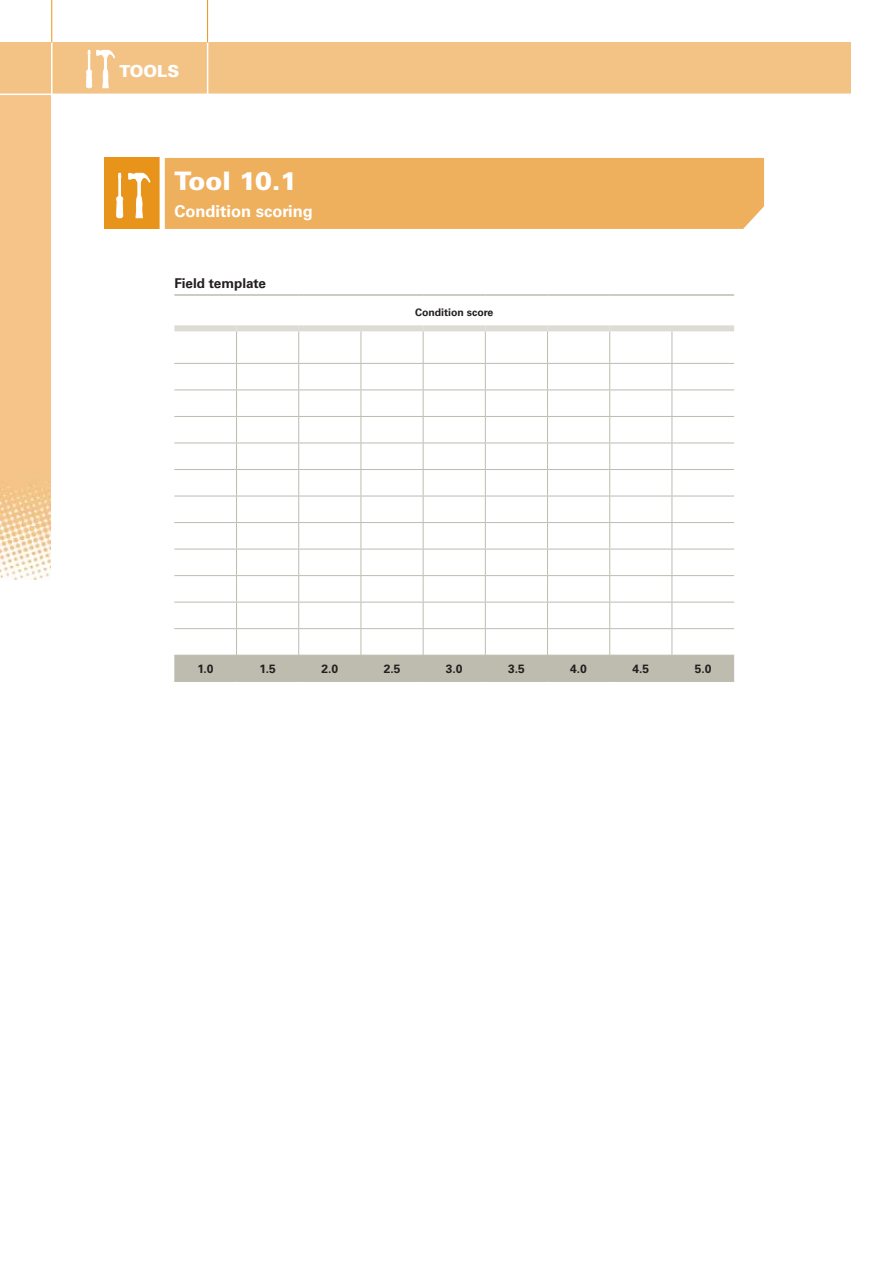
<style>
.page{position:relative;width:893px;height:1263px;background:#fff}
.page>*{position:absolute;margin:0;border:0;box-sizing:border-box;transform-origin:0 0}
.t1{font:900 25.5px "Univers";letter-spacing:-.025em;color:#fff}
.t2{font:700 16.5px "Univers";color:#fff}
.t3{font:900 16.5px "Univers";color:#fff}
.t4{font:700 13.5px "Univers";color:#231f20}
.t5{font:700 12px "Univers";color:#231f20}
.t6{font:700 10.5px "Univers";color:#231f20}
</style>
<div class="page">
<img style="left:0;top:95px;width:51px;height:485px">
<div style="left:0;top:43px;width:850px;height:51px;background:#f3c386"></div>
<hr style="left:207px;top:42px;width:1px;height:54px;background:#fff">
<hr style="left:51px;top:39px;width:2px;height:538px;background:#fff">
<hr style="left:51px;top:0;width:1px;height:43px;background:#e8941a">
<hr style="left:207px;top:0;width:1px;height:43px;background:#e8941a">
<svg style="left:86px;top:50px;width:29px;height:38px"></svg>
<div style="left:104px;top:158px;width:59px;height:71px;background:#e8941a"></div>
<svg style="left:116px;top:173px;width:34px;height:45px"></svg>
<div style="left:165px;top:158px;width:599px;height:71px;background:#efb05e"></div>
<div style="left:160px;top:155px;width:5px;height:77px;background:#fff"></div>
<hr style="left:174px;top:680px;width:63px;height:2px;background:#bdbcaf">
<hr style="left:237px;top:680px;width:62px;height:2px;background:#bdbcaf">
<hr style="left:299px;top:680px;width:62px;height:2px;background:#bdbcaf">
<hr style="left:361px;top:680px;width:62px;height:2px;background:#bdbcaf">
<hr style="left:423px;top:680px;width:62px;height:2px;background:#bdbcaf">
<hr style="left:485px;top:680px;width:63px;height:2px;background:#bdbcaf">
<hr style="left:548px;top:680px;width:62px;height:2px;background:#bdbcaf">
<hr style="left:610px;top:680px;width:62px;height:2px;background:#bdbcaf">
<hr style="left:672px;top:680px;width:62px;height:2px;background:#bdbcaf">
<hr style="left:174px;top:363px;width:63px;height:1px;background:#bdbcaf">
<hr style="left:237px;top:363px;width:62px;height:1px;background:#bdbcaf">
<hr style="left:299px;top:363px;width:62px;height:1px;background:#bdbcaf">
<hr style="left:361px;top:363px;width:62px;height:1px;background:#bdbcaf">
<hr style="left:423px;top:363px;width:62px;height:1px;background:#bdbcaf">
<hr style="left:485px;top:363px;width:63px;height:1px;background:#bdbcaf">
<hr style="left:548px;top:363px;width:62px;height:1px;background:#bdbcaf">
<hr style="left:610px;top:363px;width:62px;height:1px;background:#bdbcaf">
<hr style="left:672px;top:363px;width:62px;height:1px;background:#bdbcaf">
<hr style="left:174px;top:294px;width:63px;height:2px;background:#bdbcaf">
<hr style="left:237px;top:294px;width:62px;height:2px;background:#bdbcaf">
<hr style="left:299px;top:294px;width:62px;height:2px;background:#bdbcaf">
<hr style="left:361px;top:294px;width:62px;height:2px;background:#bdbcaf">
<hr style="left:423px;top:294px;width:62px;height:2px;background:#bdbcaf">
<hr style="left:485px;top:294px;width:63px;height:2px;background:#bdbcaf">
<hr style="left:548px;top:294px;width:62px;height:2px;background:#bdbcaf">
<hr style="left:610px;top:294px;width:62px;height:2px;background:#bdbcaf">
<hr style="left:672px;top:294px;width:62px;height:2px;background:#bdbcaf">
<div style="left:174px;top:325px;width:63px;height:6px;background:#dddcd4"></div>
<div style="left:237px;top:325px;width:62px;height:6px;background:#dddcd4"></div>
<div style="left:299px;top:325px;width:62px;height:6px;background:#dddcd4"></div>
<div style="left:361px;top:325px;width:62px;height:6px;background:#dddcd4"></div>
<div style="left:423px;top:325px;width:62px;height:6px;background:#dddcd4"></div>
<div style="left:485px;top:325px;width:63px;height:6px;background:#dddcd4"></div>
<div style="left:548px;top:325px;width:62px;height:6px;background:#dddcd4"></div>
<div style="left:610px;top:325px;width:62px;height:6px;background:#dddcd4"></div>
<div style="left:672px;top:325px;width:62px;height:6px;background:#dddcd4"></div>
<hr style="left:236px;top:331px;width:1px;height:32px;background:#bdbcaf">
<hr style="left:298px;top:331px;width:1px;height:32px;background:#bdbcaf">
<hr style="left:361px;top:331px;width:1px;height:32px;background:#bdbcaf">
<hr style="left:423px;top:331px;width:1px;height:32px;background:#bdbcaf">
<hr style="left:485px;top:331px;width:1px;height:32px;background:#bdbcaf">
<hr style="left:547px;top:331px;width:1px;height:32px;background:#bdbcaf">
<hr style="left:609px;top:331px;width:1px;height:32px;background:#bdbcaf">
<hr style="left:672px;top:331px;width:1px;height:32px;background:#bdbcaf">
<svg style="left:174px;top:364px;width:560px;height:317px"></svg>
<h2 class="t3" style="left:119px;top:61px;width:61px">TOOLS</h2>
<h1 class="t1" style="left:174px;top:165px;width:125px">Tool 10.1</h1>
<h2 class="t2" style="left:174px;top:201px;width:140px">Condition scoring</h2>
<p class="t4" style="left:174px;top:276px;width:93px">Field template</p>
<p class="t6" style="left:415px;top:306px;width:80px">Condition score</p>
<p class="t5" style="left:197px;top:661px;width:18px">1.0</p>
<p class="t5" style="left:260px;top:661px;width:18px">1.5</p>
<p class="t5" style="left:321px;top:661px;width:18px">2.0</p>
<p class="t5" style="left:384px;top:661px;width:18px">2.5</p>
<p class="t5" style="left:446px;top:661px;width:18px">3.0</p>
<p class="t5" style="left:508px;top:661px;width:18px">3.5</p>
<p class="t5" style="left:570px;top:661px;width:18px">4.0</p>
<p class="t5" style="left:632px;top:661px;width:18px">4.5</p>
<p class="t5" style="left:695px;top:661px;width:18px">5.0</p>
</div>
